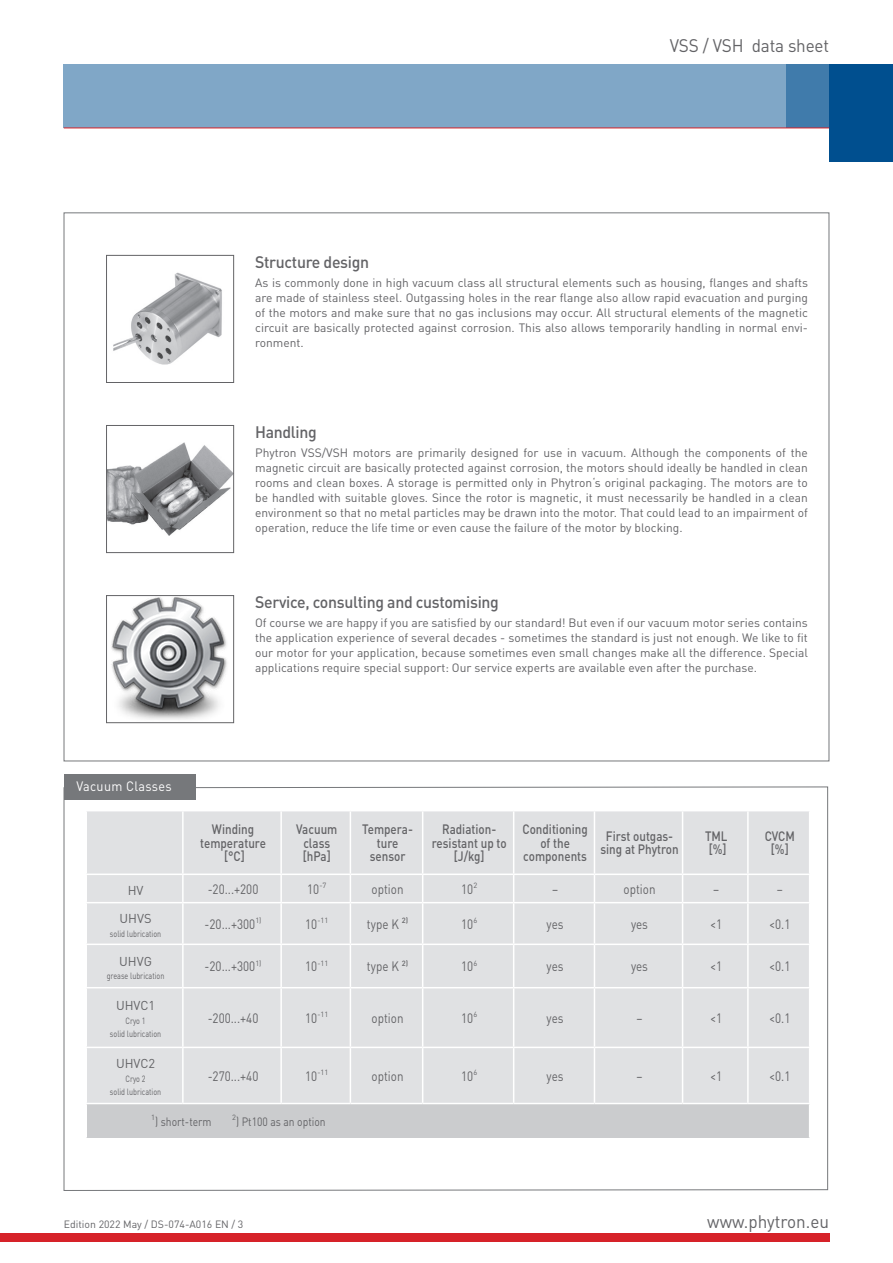
<style>
.page{position:relative;width:893px;height:1263px;background:#fff}
.page>*{position:absolute;margin:0;border:0;box-sizing:border-box;transform-origin:0 0}
.t1{font:18px "DIN Pro";letter-spacing:-.01em;color:#636366;scale:.95 1}
.t2{font:500 16.5px "DIN Pro";letter-spacing:-.02em;color:#636366;scale:.96 1}
.t3{font:13.5px "DIN Pro";color:#636366;scale:.86 1}
.t4{font:500 13.5px/13.5px "DIN Pro";color:#636366;text-align:center;scale:.86 1}
.t5{font:13.5px "DIN Pro";letter-spacing:.025em;color:#fff;scale:.93 1}
.t6{font:12.75px "DIN Pro";color:#636366}
.t7{font:12px/15px "DIN Pro";color:#636366;text-align:justify}
.t8{font:12px "DIN Pro";color:#636366;scale:.86 1}
.t9{font:10.5px "DIN Pro";color:#636366}
.t10{font:9px/13.5px "DIN Pro";color:#636366;text-align:center;scale:.8 1}
.t11{font:7.5px "DIN Pro";color:#636366}
.s1{font-size:13.5px}
</style>
<div class="page">
<div style="left:0;top:1233px;width:829px;height:9px;background:#d62229"></div>
<div style="left:64px;top:64px;width:765px;height:64px;background:#80a7c7"></div>
<div style="left:787px;top:64px;width:42px;height:64px;background:#407bab"></div>
<div style="left:829px;top:64px;width:64px;height:98px;background:#004f8f"></div>
<hr style="left:64px;top:128px;width:765px;height:1px;background:#d62229">
<img style="left:113px;top:272px;width:109px;height:93px">
<div style="left:106px;top:255px;width:128px;height:128px;border:1px solid #636366"></div>
<img style="left:108px;top:443px;width:124px;height:92px">
<div style="left:106px;top:425px;width:128px;height:128px;border:1px solid #636366"></div>
<img style="left:111px;top:597px;width:116px;height:123px">
<div style="left:106px;top:595px;width:128px;height:128px;border:1px solid #636366"></div>
<svg style="left:64px;top:786px;width:764px;height:405px"></svg>
<div style="left:64px;top:774px;width:132px;height:25px;background:#76787b"></div>
<h1 class="t1" style="left:670px;top:31px;width:169px">VSS / VSH data sheet</h1>
<h2 class="t2" style="left:255px;top:248px;width:120px">Structure design</h2>
<p class="t7" style="left:255px;top:274px;width:554px">As is commonly done in high vacuum class all structural elements such as housing, flanges and shafts are made of stainless steel. Outgassing holes in the rear flange also allow rapid evacuation and purging of the motors and make sure that no gas inclusions may occur. All structural elements of the magnetic circuit are basically protected against corrosion. This also allows temporarily handling in normal envi&shy;ronment.</p>
<h2 class="t2" style="left:255px;top:418px;width:66px">Handling</h2>
<p class="t7" style="left:255px;top:444px;width:554px">Phytron VSS/VSH motors are primarily designed for use in vacuum. Although the components of the magnetic circuit are basically protected against corrosion, the motors should ideally be handled in clean rooms and clean boxes. A storage is permitted only in Phytron‘s original packaging. The motors are to be handled with suitable gloves. Since the rotor is magnetic, it must necessarily be handled in a clean environment so that no metal particles may be drawn into the motor. That could lead to an impairment of operation, reduce the life time or even cause the failure of the motor by blocking.</p>
<h2 class="t2" style="left:255px;top:589px;width:255px">Service, consulting and customising</h2>
<p class="t7" style="left:255px;top:614px;width:554px">Of course we are happy if you are satisfied by our standard! But even if our vacuum motor series contains the application experience of several decades - sometimes the standard is just not enough. We like to fit our motor for your application, because sometimes even small changes make all the difference. Special applications require special support: Our service experts are available even after the purchase.</p>
<p class="t5" style="left:77px;top:775px;width:104px">Vacuum Classes</p>
<p class="t4" style="left:200px;top:821px;width:78px">Winding temperature [°C]</p>
<p class="t4" style="left:296px;top:821px;width:49px">Vacuum class [hPa]</p>
<p class="t4" style="left:362px;top:821px;width:61px">Tempera&shy;ture sensor</p>
<p class="t4" style="left:432px;top:821px;width:89px">Radiation&shy;resistant up to [J/kg]</p>
<p class="t4" style="left:522px;top:821px;width:78px">Conditioning of the components</p>
<p class="t4" style="left:600px;top:828px;width:93px">First outgas&shy;sing at Phytron</p>
<p class="t4" style="left:705px;top:828px;width:28px;text-align:left">TML [%]</p>
<p class="t4" style="left:765px;top:828px;width:37px">CVCM [%]</p>
<p class="t6" style="left:128px;top:880px;width:17px">HV</p>
<p class="t3" style="left:208px;top:878px;width:60px">-20...+200</p>
<p class="t3" style="left:307px;top:878px;width:24px">10<sup>-7</sup></p>
<p class="t3" style="left:372px;top:878px;width:39px">option</p>
<p class="t3" style="left:461px;top:878px;width:20px">10<sup>2</sup></p>
<p class="t3" style="left:552px;top:878px;width:9px">–</p>
<p class="t3" style="left:624px;top:878px;width:39px">option</p>
<p class="t3" style="left:713px;top:878px;width:9px">–</p>
<p class="t3" style="left:777px;top:878px;width:9px">–</p>
<p class="t6" style="left:120px;top:908px;width:34px">UHVS</p>
<p class="t10" style="left:110px;top:926px;width:66px">solid lubrication</p>
<p class="t3" style="left:205px;top:913px;width:68px">-20...+300<sup>1)</sup></p>
<p class="t11" style="left:305px;top:915px;width:25px"><span class="s1">10</span>-11</p>
<p class="t3" style="left:367px;top:913px;width:49px">type K <sup>2)</sup></p>
<p class="t3" style="left:461px;top:913px;width:20px">10<sup>6</sup></p>
<p class="t3" style="left:547px;top:913px;width:21px">yes</p>
<p class="t3" style="left:631px;top:913px;width:21px">yes</p>
<p class="t3" style="left:710px;top:913px;width:16px">&lt;1</p>
<p class="t3" style="left:769px;top:913px;width:26px">&lt;0.1</p>
<p class="t6" style="left:119px;top:951px;width:34px">UHVG</p>
<p class="t10" style="left:107px;top:968px;width:74px">grease lubrication</p>
<p class="t3" style="left:205px;top:956px;width:68px">-20...+300<sup>1)</sup></p>
<p class="t11" style="left:305px;top:957px;width:25px"><span class="s1">10</span>-11</p>
<p class="t3" style="left:367px;top:956px;width:49px">type K <sup>2)</sup></p>
<p class="t3" style="left:461px;top:956px;width:20px">10<sup>6</sup></p>
<p class="t3" style="left:547px;top:956px;width:21px">yes</p>
<p class="t3" style="left:631px;top:956px;width:21px">yes</p>
<p class="t3" style="left:710px;top:956px;width:16px">&lt;1</p>
<p class="t3" style="left:769px;top:956px;width:26px">&lt;0.1</p>
<p class="t6" style="left:116px;top:996px;width:41px">UHVC1</p>
<p class="t10" style="left:110px;top:1013px;width:66px">Cryo 1<br>solid lubrication</p>
<p class="t3" style="left:208px;top:1007px;width:60px">-200...+40</p>
<p class="t11" style="left:305px;top:1009px;width:25px"><span class="s1">10</span>-11</p>
<p class="t3" style="left:372px;top:1007px;width:39px">option</p>
<p class="t3" style="left:461px;top:1007px;width:20px">10<sup>6</sup></p>
<p class="t3" style="left:547px;top:1007px;width:21px">yes</p>
<p class="t3" style="left:637px;top:1007px;width:9px">–</p>
<p class="t3" style="left:710px;top:1007px;width:16px">&lt;1</p>
<p class="t3" style="left:769px;top:1007px;width:26px">&lt;0.1</p>
<p class="t6" style="left:116px;top:1054px;width:41px">UHVC2</p>
<p class="t10" style="left:110px;top:1071px;width:66px">Cryo 2<br>solid lubrication</p>
<p class="t3" style="left:208px;top:1065px;width:60px">-270...+40</p>
<p class="t11" style="left:305px;top:1067px;width:25px"><span class="s1">10</span>-11</p>
<p class="t3" style="left:372px;top:1065px;width:39px">option</p>
<p class="t3" style="left:461px;top:1065px;width:20px">10<sup>6</sup></p>
<p class="t3" style="left:547px;top:1065px;width:21px">yes</p>
<p class="t3" style="left:637px;top:1065px;width:9px">–</p>
<p class="t3" style="left:710px;top:1065px;width:16px">&lt;1</p>
<p class="t3" style="left:769px;top:1065px;width:26px">&lt;0.1</p>
<p class="t8" style="left:151px;top:1112px;width:72px"><sup>1</sup>) short-term</p>
<p class="t8" style="left:232px;top:1112px;width:110px"><sup>2</sup>) Pt100 as an option</p>
<p class="t9" style="left:64px;top:1216px;width:181px">Edition 2022 May / DS-074-A016 EN / 3</p>
<h1 class="t1" style="left:707px;top:1207px;width:130px">www.phytron.eu</h1>
</div>
